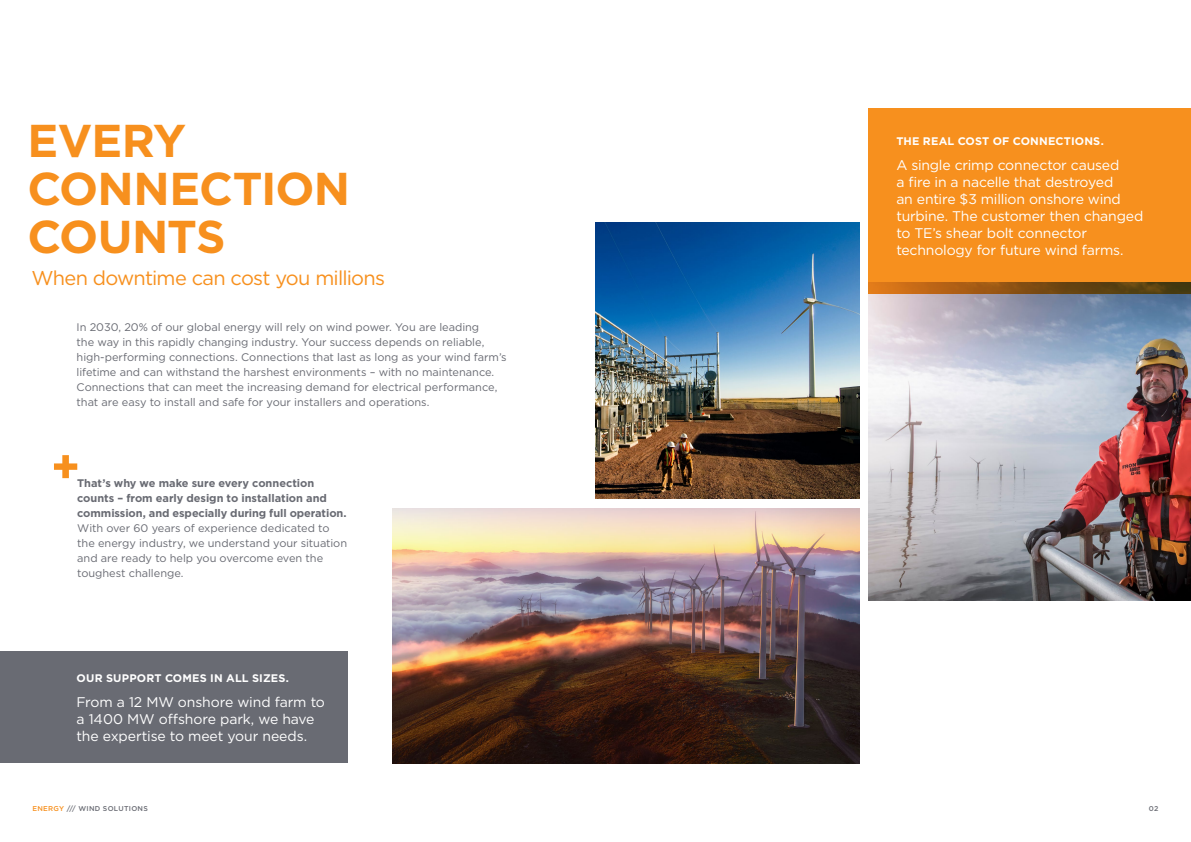
<style>
.page{position:relative;width:1191px;height:842px;background:#fff}
.page>*{position:absolute;margin:0;border:0;box-sizing:border-box;transform-origin:0 0}
.t1{font:700 46px/48px "Gotham";letter-spacing:-.02em;color:#f7901e}
.t2{font:20px "Gotham";letter-spacing:-.04em;color:#f7901e}
.t3{font:14px/17px "Gotham";letter-spacing:-.01em;color:#fff}
.t4{font:11px/15px "Gotham";letter-spacing:-.005em;color:#696b73}
.t5{font:700 11px/15px "Gotham";letter-spacing:-.005em;color:#696b73}
.t6{font:700 11px "Gotham";letter-spacing:.015em;color:#fff}
.t7{font:500 7px "Gotham";letter-spacing:.04em;color:#696b73}
.s1{color:#f7901e}
</style>
<div class="page">
<img style="left:595px;top:223px;width:264px;height:276px">
<img style="left:392px;top:509px;width:467px;height:254px">
<img style="left:868px;top:294px;width:323px;height:306px">
<div style="left:868px;top:108px;width:323px;height:186px;background:#f7901e"></div>
<div style="left:0;top:651px;width:347px;height:112px;background:#696b73"></div>
<svg style="left:54px;top:455px;width:23px;height:23px"></svg>
<h1 class="t1" style="left:28px;top:116px;width:324px">EVERY<br>CONNECTION<br>COUNTS</h1>
<h2 class="t2" style="left:31px;top:265px;width:355px">When downtime can cost you millions</h2>
<p class="t4" style="left:77px;top:319px;width:431px">In 2030, 20% of our global energy will rely on wind power. You are leading<br>the way in this rapidly changing industry. Your success depends on reliable, high-performing connections. Connections that last as long as your wind farm’s lifetime and can withstand the harshest environments – with no maintenance.<br>Connections that can meet the increasing demand for electrical performance, that are easy to install and safe for your installers and operations.</p>
<p class="t5" style="left:77px;top:475px;width:271px">That’s why we make sure every connection counts – from early design to installation and commission, and especially during full operation.</p>
<p class="t4" style="left:77px;top:520px;width:271px">With over 60 years of experience dedicated to the energy industry, we understand your situation and are ready to help you overcome even the toughest challenge.</p>
<p class="t6" style="left:77px;top:671px;width:214px">OUR SUPPORT COMES IN ALL SIZES.</p>
<p class="t3" style="left:77px;top:693px;width:250px">From a 12 MW onshore wind farm to a 1400 MW offshore park, we have the expertise to meet your needs.</p>
<p class="t6" style="left:896px;top:134px;width:209px">THE REAL COST OF CONNECTIONS.</p>
<p class="t3" style="left:896px;top:156px;width:248px">A single crimp connector caused<br>a fire in a nacelle that destroyed<br>an entire $3 million onshore wind turbine. The customer then changed to TE’s shear bolt connector technology for future wind farms.</p>
<p class="t7" style="left:32px;top:803px;width:117px"><span class="s1">ENERGY</span> /// WIND SOLUTIONS</p>
<p class="t7" style="left:1149px;top:803px;width:11px">02</p>
</div>
